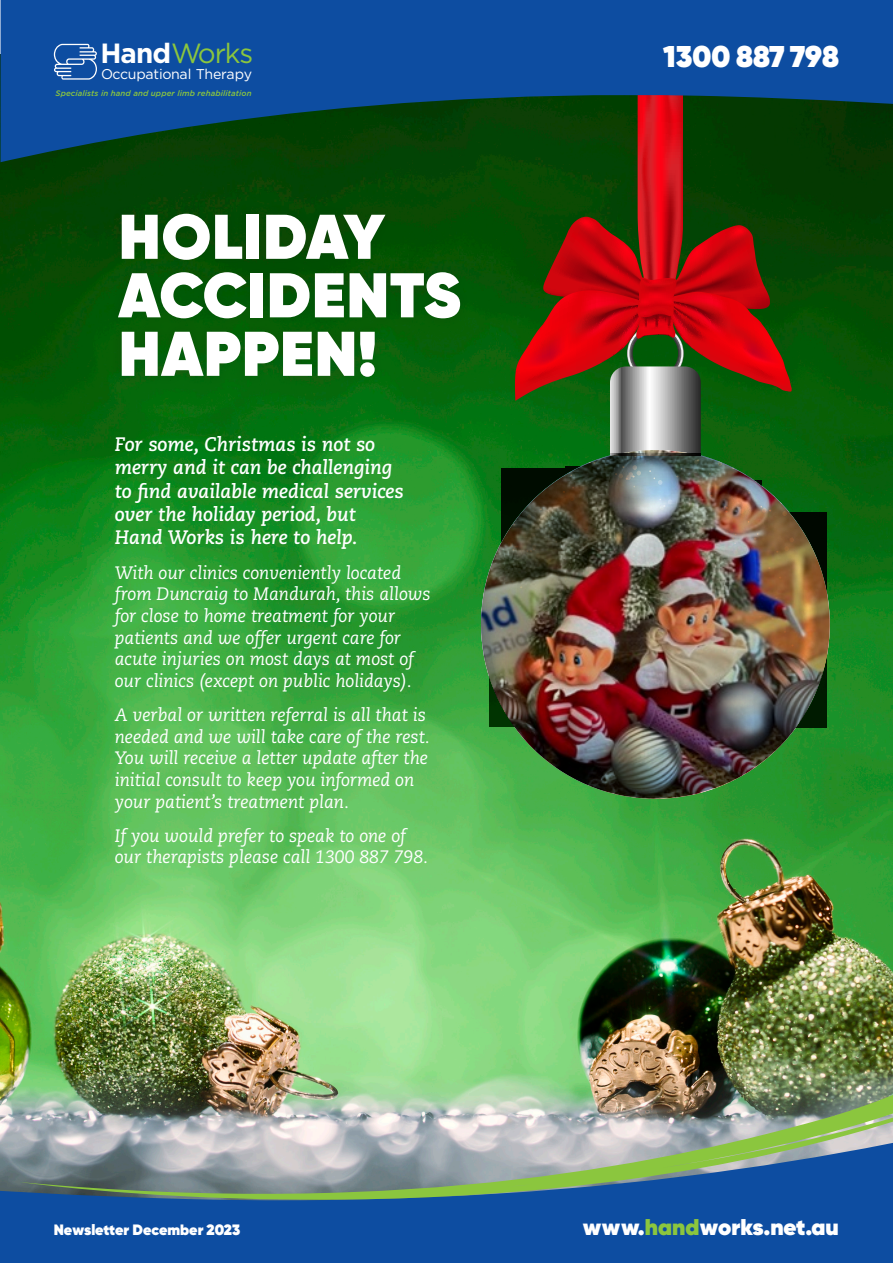
<style>
.page{position:relative;width:893px;height:1263px;background:#fff}
.page>*{position:absolute;margin:0;border:0;box-sizing:border-box;transform-origin:0 0}
.t1{font:800 63px/58.5px "Gilroy";letter-spacing:.01em;color:#fff}
.t2{font:800 30px "Gilroy";color:#fff}
.t3{font:27.75px "Gotham";letter-spacing:-.04em;color:#8bc63e}
.t4{font:800 22.8px "Gilroy";color:#fff}
.Body_Intro{font:italic 700 19.5px/23.4px "Caecilia LT Std";color:#fff}
.Body_Intro-2{font:italic 18px/21.6px "Caecilia LT Std";color:#fff}
.t5{font:800 15px "Gilroy";color:#fff}
.t6{font:14.1px "Gotham";letter-spacing:-.02em;color:#fff}
.t7{font:italic 500 7.95px "Gotham";letter-spacing:.01em;color:#8bc63e}
.s1{font-weight:700;color:#fff}
.s2{color:#8bc63e}
</style>
<div class="page">
<img style="left:0;top:54px;width:893px;height:1007px">
<div style="left:109px;top:204px;width:360px;height:182px;background:#231f20;opacity:.15"></div>
<img style="left:481px;top:453px;width:349px;height:345px">
<img style="left:490px;top:164px;width:336px;height:612px">
<svg style="left:610px;top:453px;width:91px;height:2px"></svg>
<svg style="left:1px;top:0;width:892px;height:164px;background:#0f466e"></svg>
<svg style="left:54px;top:44px;width:43px;height:36px;background:#4576b6"></svg>
<svg style="left:0;top:1061px;width:893px;height:202px;background:#1e589e"></svg>
<img style="left:20px;top:1040px;width:873px;height:203px">
<p class="t3" style="left:100px;top:36px;width:154px"><span class="s1">Hand</span>Works</p>
<p class="t6" style="left:101px;top:65px;width:153px">Occupational Therapy</p>
<p class="t7" style="left:56px;top:88px;width:198px">Specialists in hand and upper limb rehabilitation</p>
<h1 class="t1" style="left:119px;top:207px;width:344px">HOLIDAY<br>ACCIDENTS<br>HAPPEN!</h1>
<p class="Body_Intro" style="left:115px;top:433px;width:290px">For some, Christmas is not so merry and it can be challenging to find available medical services over the holiday period, but<br>Hand Works is here to help.</p>
<p class="Body_Intro-2" style="left:115px;top:562px;width:317px">With our clinics conveniently located from Duncraig to Mandurah, this allows for close to home treatment for your patients and we offer urgent care for acute injuries on most days at most of our clinics (except on public holidays).</p>
<p class="Body_Intro-2" style="left:115px;top:704px;width:316px">A verbal or written referral is all that is needed and we will take care of the rest.<br>You will receive a letter update after the initial consult to keep you informed on your patient’s treatment plan.</p>
<p class="Body_Intro-2" style="left:115px;top:825px;width:315px">If you would prefer to speak to one of our therapists please call 1300 887 798.</p>
<p class="t2" style="left:663px;top:37px;width:177px">1300 887 798</p>
<p class="t5" style="left:54px;top:1220px;width:188px">Newsletter December 2023</p>
<p class="t4" style="left:582px;top:1212px;width:258px">www.<span class="s2">hand</span>works.net.au</p>
</div>
